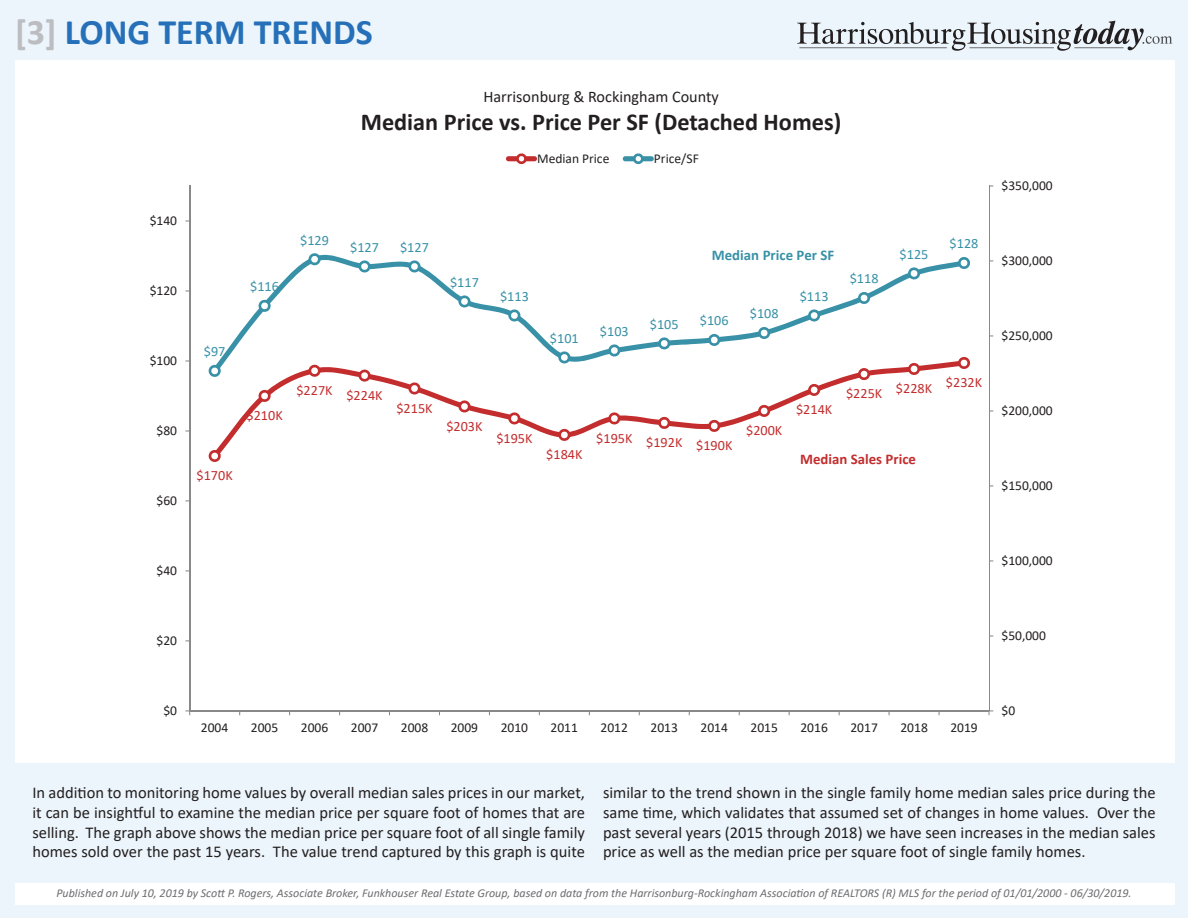
<style>
.page{position:relative;width:1188px;height:918px;background:#ecf5fb}
.page>*{position:absolute;margin:0;border:0;box-sizing:border-box;transform-origin:0 0}
.t1{font:700 36px "Calibri";color:#2570b8}
.t2{font:700 24.3px "Calibri";color:#231f20}
.t3{font:16.5px/19.8px "Calibri";color:#231f20;text-align:justify}
.t4{font:16.2px "Calibri";color:#231f20}
.t5{font:700 14.85px "Calibri";color:#3891a7}
.t6{font:700 14.85px "Calibri";color:#c32d2e}
.t7{font:14.25px "Calibri";color:#c32d2e}
.t8{font:14.25px "Calibri";color:#3891a7}
.t9{font:13.5px "Calibri";color:#231f20}
.t10{font:italic 12px "Calibri";color:#6c6d70}
.s1{color:#bcbdc0}
</style>
<div class="page">
<div style="left:15px;top:60px;width:1159px;height:703px;background:#fff"></div>
<svg style="left:797px;top:20px;width:375px;height:31px"></svg>
<div style="left:15px;top:883px;width:1159px;height:21px;background:#fff"></div>
<svg style="left:185px;top:153px;width:809px;height:563px"></svg>
<div style="left:692px;top:241px;width:162px;height:29px;background:#fff"></div>
<div style="left:777px;top:445px;width:162px;height:29px;background:#fff"></div>
<p class="t1" style="left:15px;top:6px;width:359px"><span class="s1">[3]</span> LONG TERM TRENDS</p>
<p class="t9" style="left:150px;top:211px;width:29px">$140</p>
<p class="t9" style="left:150px;top:281px;width:29px">$120</p>
<p class="t9" style="left:150px;top:351px;width:29px">$100</p>
<p class="t9" style="left:157px;top:421px;width:22px">$80</p>
<p class="t9" style="left:157px;top:491px;width:22px">$60</p>
<p class="t9" style="left:157px;top:561px;width:22px">$40</p>
<p class="t4" style="left:483px;top:86px;width:237px">Harrisonburg &amp; Rockingham County</p>
<p class="t2" style="left:361px;top:105px;width:482px">Median Price vs. Price Per SF (Detached Homes)</p>
<p class="t9" style="left:537px;top:149px;width:74px">Median Price</p>
<p class="t9" style="left:654px;top:149px;width:46px">Price/SF</p>
<p class="t8" style="left:204px;top:342px;width:23px">$97</p>
<p class="t7" style="left:197px;top:466px;width:38px">$170K</p>
<p class="t8" style="left:250px;top:277px;width:30px">$116</p>
<p class="t8" style="left:300px;top:230px;width:30px">$129</p>
<p class="t8" style="left:350px;top:237px;width:30px">$127</p>
<p class="t8" style="left:400px;top:237px;width:30px">$127</p>
<p class="t8" style="left:450px;top:272px;width:30px">$117</p>
<p class="t8" style="left:500px;top:286px;width:30px">$113</p>
<p class="t8" style="left:550px;top:328px;width:30px">$101</p>
<p class="t7" style="left:247px;top:406px;width:38px">$210K</p>
<p class="t7" style="left:296px;top:383px;width:88px">$227K $224K</p>
<p class="t7" style="left:396px;top:398px;width:38px">$215K</p>
<p class="t7" style="left:446px;top:416px;width:38px">$203K</p>
<p class="t7" style="left:496px;top:428px;width:38px">$195K</p>
<p class="t7" style="left:546px;top:445px;width:38px">$184K</p>
<p class="t8" style="left:600px;top:321px;width:30px">$103</p>
<p class="t5" style="left:712px;top:245px;width:124px">Median Price Per SF</p>
<p class="t8" style="left:650px;top:314px;width:30px">$105</p>
<p class="t8" style="left:700px;top:311px;width:30px">$106</p>
<p class="t8" style="left:750px;top:304px;width:30px">$108</p>
<p class="t8" style="left:800px;top:286px;width:30px">$113</p>
<p class="t8" style="left:850px;top:269px;width:30px">$118</p>
<p class="t8" style="left:900px;top:244px;width:30px">$125</p>
<p class="t8" style="left:950px;top:234px;width:30px">$128</p>
<p class="t7" style="left:796px;top:400px;width:38px">$214K</p>
<p class="t7" style="left:846px;top:379px;width:138px">$225K $228K $232K</p>
<p class="t7" style="left:596px;top:433px;width:138px">$195K $192K $190K</p>
<p class="t7" style="left:746px;top:421px;width:38px">$200K</p>
<p class="t6" style="left:800px;top:449px;width:117px">Median Sales Price</p>
<p class="t9" style="left:1001px;top:176px;width:53px">$350,000</p>
<p class="t9" style="left:1001px;top:251px;width:53px">$300,000</p>
<p class="t9" style="left:1001px;top:326px;width:53px">$250,000</p>
<p class="t9" style="left:1001px;top:401px;width:53px">$200,000</p>
<p class="t9" style="left:1001px;top:476px;width:53px">$150,000</p>
<p class="t9" style="left:1001px;top:551px;width:53px">$100,000</p>
<p class="t9" style="left:157px;top:631px;width:22px">$20</p>
<p class="t9" style="left:1001px;top:626px;width:46px">$50,000</p>
<p class="t9" style="left:163px;top:701px;width:15px">$0</p>
<p class="t9" style="left:201px;top:719px;width:29px">2004</p>
<p class="t9" style="left:251px;top:719px;width:29px">2005</p>
<p class="t9" style="left:301px;top:719px;width:29px">2006</p>
<p class="t9" style="left:351px;top:719px;width:29px">2007</p>
<p class="t9" style="left:401px;top:719px;width:29px">2008</p>
<p class="t9" style="left:451px;top:719px;width:29px">2009</p>
<p class="t9" style="left:501px;top:719px;width:29px">2010</p>
<p class="t9" style="left:551px;top:719px;width:29px">2011</p>
<p class="t9" style="left:601px;top:719px;width:29px">2012</p>
<p class="t9" style="left:651px;top:719px;width:29px">2013</p>
<p class="t9" style="left:701px;top:719px;width:29px">2014</p>
<p class="t9" style="left:751px;top:719px;width:29px">2015</p>
<p class="t9" style="left:800px;top:719px;width:29px">2016</p>
<p class="t9" style="left:850px;top:719px;width:29px">2017</p>
<p class="t9" style="left:900px;top:719px;width:29px">2018</p>
<p class="t9" style="left:950px;top:719px;width:29px">2019</p>
<p class="t9" style="left:1001px;top:701px;width:15px">$0</p>
<p class="t3" style="left:32px;top:782px;width:554px">In addition to monitoring home values by overall median sales prices in our market, it can be insightful to examine the median price per square foot of homes that are selling. The graph above shows the median price per square foot of all single family homes sold over the past 15 years. The value trend captured by this graph is quite</p>
<p class="t3" style="left:603px;top:782px;width:554px">similar to the trend shown in the single family home median sales price during the same time, which validates that assumed set of changes in home values. Over the past several years (2015 through 2018) we have seen increases in the median sales price as well as the median price per square foot of single family homes.</p>
<p class="t10" style="left:56px;top:885px;width:1077px">Published on July 10, 2019 by Scott P. Rogers, Associate Broker, Funkhouser Real Estate Group, based on data from the Harrisonburg-Rockingham Association of REALTORS (R) MLS for the period of 01/01/2000 - 06/30/2019.</p>
</div>
